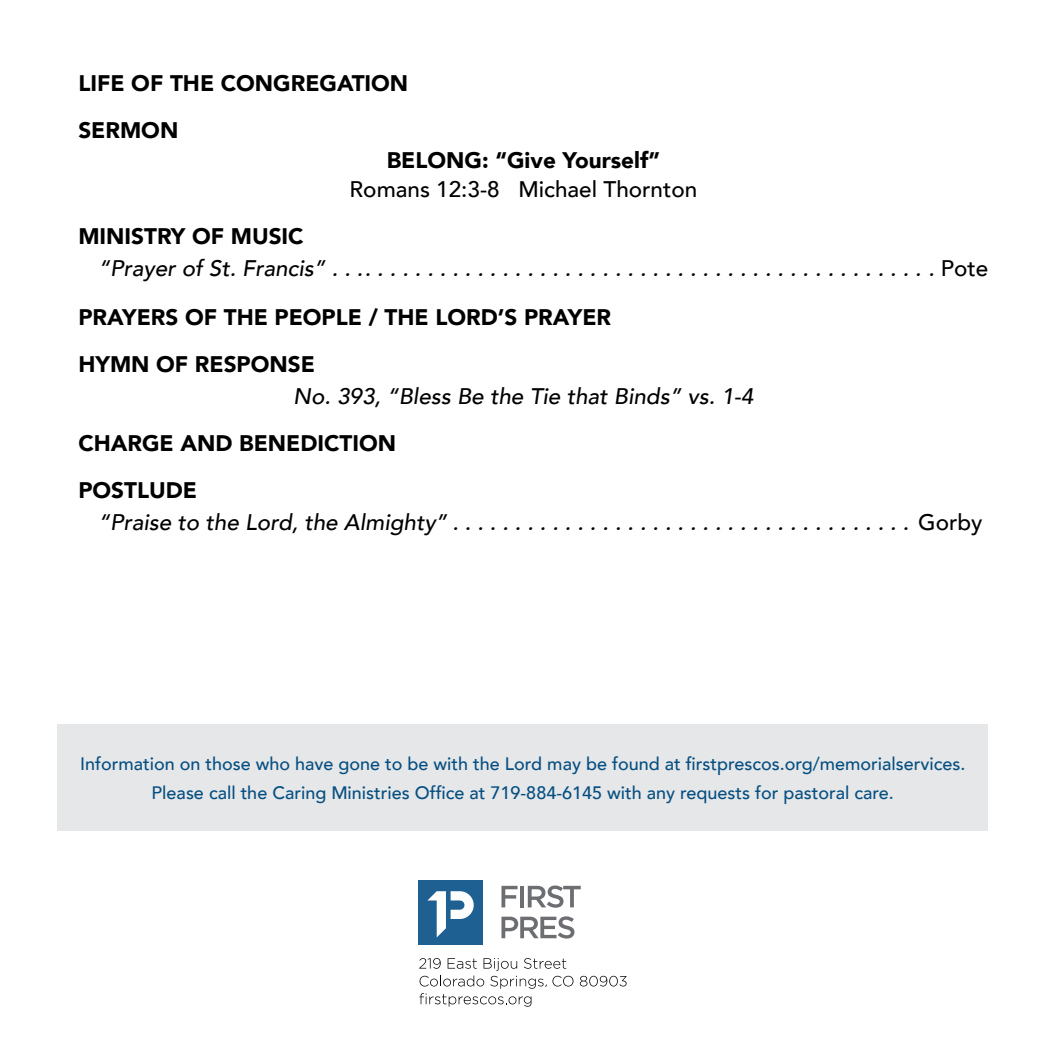
<style>
.page{position:relative;width:1053px;height:1053px;background:#fff}
.page>*{position:absolute;margin:0;border:0;box-sizing:border-box;transform-origin:0 0}
.t1{font:italic 500 22.5px/31.5px "Avenir";color:#000}
.t2{font:900 22.5px/47.2px "Avenir";color:#000}
.t3{font:500 22.5px "Avenir";color:#000}
.t4{font:500 18px/29.2px "Avenir";color:#054e81;text-align:center}
.s1{font-weight:900;font-style:normal}
.s2{font-style:normal}
</style>
<div class="page">
<div style="left:57px;top:724px;width:931px;height:107px;background:#e6e7e8"></div>
<svg style="left:580px;top:976px;width:47px;height:11px"></svg>
<div style="left:418px;top:880px;width:65px;height:64px;background:#1f6092"></div>
<svg style="left:427px;top:891px;width:47px;height:46px"></svg>
<svg style="left:501px;top:886px;width:17px;height:21px"></svg>
<hr style="left:520px;top:886px;width:4px;height:21px;background:#6d6e71">
<svg style="left:528px;top:886px;width:53px;height:22px"></svg>
<svg style="left:501px;top:916px;width:73px;height:23px"></svg>
<svg style="left:419px;top:958px;width:154px;height:49px"></svg>
<p class="t2" style="left:78px;top:59px;width:331px">LIFE OF THE CONGREGATION<br>SERMON</p>
<p class="t2" style="left:387px;top:136px;width:275px">BELONG: “Give Yourself”</p>
<p class="t3" style="left:350px;top:170px;width:349px">Romans 12:3-8 Michael Thornton</p>
<p class="t1" style="left:98px;top:221px;width:892px;text-indent:-20px"><span class="s1">MINISTRY OF MUSIC<br></span>“Prayer of St. Francis” . . . . . . . . . . . . . . . . . . . . . . . . . . . . . . . . . . . . . . . . . . . . . . . . <span class="s2">Pote</span></p>
<p class="t2" style="left:78px;top:293px;width:534px">PRAYERS OF THE PEOPLE / THE LORD’S PRAYER<br>HYMN OF RESPONSE</p>
<p class="t1" style="left:293px;top:381px;width:462px">No. 393, “Bless Be the Tie that Binds” vs. 1-4</p>
<p class="t2" style="left:78px;top:419px;width:319px">CHARGE AND BENEDICTION<br>POSTLUDE</p>
<p class="t1" style="left:98px;top:507px;width:885px">“Praise to the Lord, the Almighty” . . . . . . . . . . . . . . . . . . . . . . . . . . . . . . . . . . . . . <span class="s2">Gorby</span></p>
<p class="t4" style="left:80px;top:748px;width:887px">Information on those who have gone to be with the Lord may be found at firstprescos.org/memorialservices.<br>Please call the Caring Ministries Office at 719-884-6145 with any requests for pastoral care.</p>
</div>
